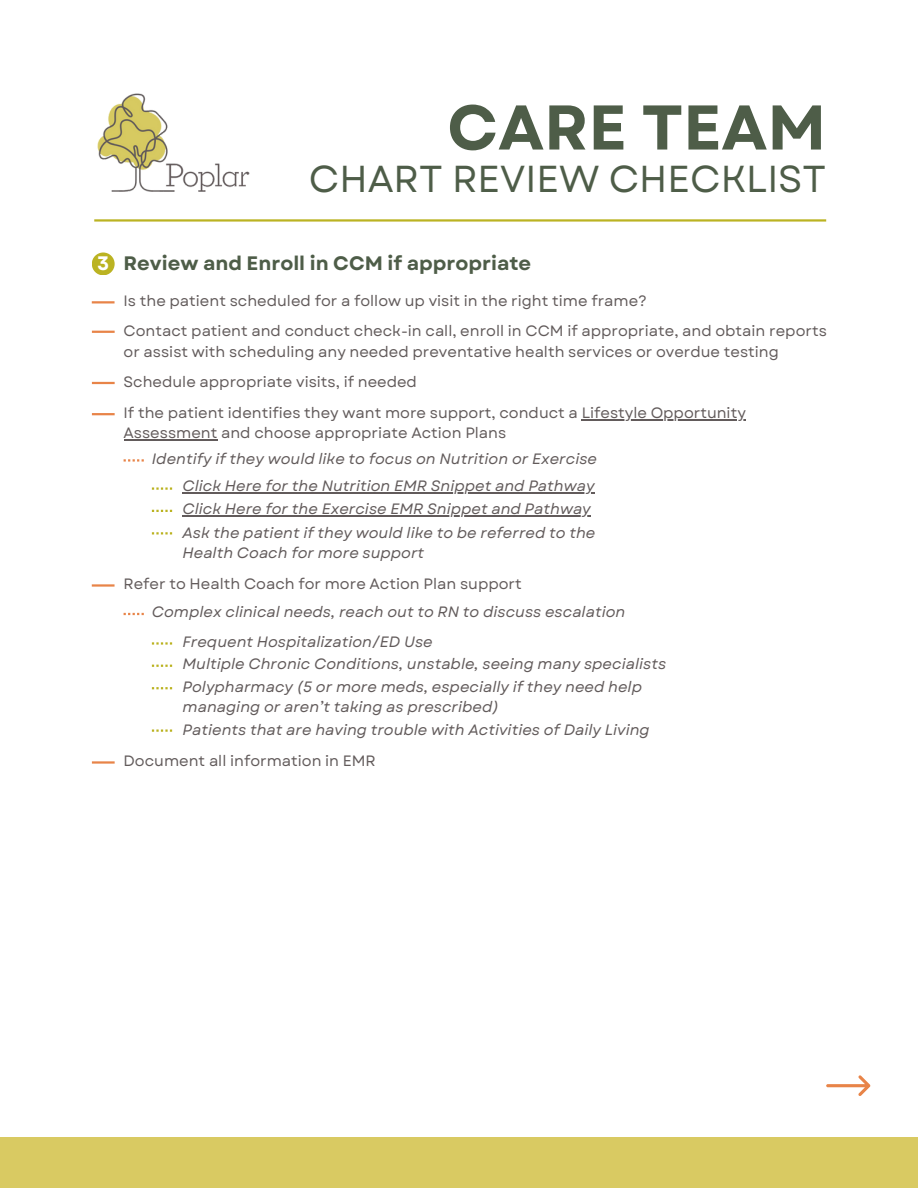
<style>
.page{position:relative;width:918px;height:1188px;background:#fff}
.page>*{position:absolute;margin:0;border:0;box-sizing:border-box;transform-origin:0 0}
.t1{font:700 63px "Garet";color:#4e5d48}
.t2{font:37.5px "Garet";color:#4e5d48}
.t3{font:700 19.5px "Garet";color:#4e5d48}
.t4{font:700 19.5px "Garet";color:#fff}
.t5{font:italic 15px/20.2px "Garet";color:#625b5b}
.t6{font:15px/20.2px "Garet";color:#625b5b}
</style>
<div class="page">
<img style="left:97px;top:93px;width:153px;height:99px">
<hr style="left:94px;top:219px;width:732px;height:3px;background:#bbb322">
<div style="left:92px;top:252px;width:23px;height:23px;background:#bbb322;border-radius:50%"></div>
<hr style="left:92px;top:301px;width:23px;height:2px;background:#e88448">
<hr style="left:92px;top:331px;width:23px;height:2px;background:#e88448">
<hr style="left:92px;top:382px;width:23px;height:2px;background:#e88448">
<svg style="left:124px;top:459px;width:20px;height:3px"></svg>
<hr style="left:92px;top:584px;width:23px;height:3px;background:#e88448">
<svg style="left:124px;top:613px;width:20px;height:2px"></svg>
<svg style="left:152px;top:642px;width:20px;height:3px"></svg>
<svg style="left:152px;top:665px;width:20px;height:2px"></svg>
<svg style="left:152px;top:687px;width:20px;height:2px"></svg>
<svg style="left:152px;top:729px;width:20px;height:3px"></svg>
<div style="left:0;top:1138px;width:918px;height:50px;background:#d9ca62"></div>
<svg style="left:826px;top:1075px;width:44px;height:21px"></svg>
<hr style="left:582px;top:419px;width:164px;height:1px;background:#625b5b">
<hr style="left:124px;top:440px;width:93px;height:1px;background:#625b5b">
<hr style="left:92px;top:413px;width:23px;height:2px;background:#e88448">
<svg style="left:152px;top:487px;width:20px;height:3px"></svg>
<svg style="left:152px;top:510px;width:20px;height:2px"></svg>
<svg style="left:152px;top:532px;width:20px;height:2px"></svg>
<hr style="left:183px;top:492px;width:412px;height:1px;background:#625b5b">
<hr style="left:183px;top:515px;width:408px;height:1px;background:#625b5b">
<hr style="left:92px;top:761px;width:23px;height:3px;background:#e88448">
<p class="t1" style="left:447px;top:82px;width:380px">CARE TEAM</p>
<p class="t2" style="left:309px;top:152px;width:519px">CHART REVIEW CHECKLIST</p>
<p class="t4" style="left:97px;top:249px;width:14px">3</p>
<p class="t3" style="left:124px;top:249px;width:409px">Review and Enroll in CCM if appropriate</p>
<p class="t6" style="left:124px;top:290px;width:525px">Is the patient scheduled for a follow up visit in the right time frame?</p>
<p class="t6" style="left:124px;top:321px;width:705px">Contact patient and conduct check-in call, enroll in CCM if appropriate, and obtain reports or assist with scheduling any needed preventative health services or overdue testing</p>
<p class="t6" style="left:124px;top:372px;width:295px">Schedule appropriate visits, if needed</p>
<p class="t6" style="left:124px;top:403px;width:624px">If the patient identifies they want more support, conduct a Lifestyle Opportunity<br>Assessment and choose appropriate Action Plans</p>
<p class="t5" style="left:152px;top:449px;width:447px">Identify if they would like to focus on Nutrition or Exercise</p>
<p class="t5" style="left:183px;top:476px;width:414px">Click Here for the Nutrition EMR Snippet and Pathway</p>
<p class="t5" style="left:183px;top:499px;width:410px">Click Here for the Exercise EMR Snippet and Pathway</p>
<p class="t5" style="left:183px;top:523px;width:414px">Ask the patient if they would like to be referred to the<br>Health Coach for more support</p>
<p class="t6" style="left:124px;top:574px;width:400px">Refer to Health Coach for more Action Plan support</p>
<p class="t5" style="left:152px;top:602px;width:475px">Complex clinical needs, reach out to RN to discuss escalation</p>
<p class="t5" style="left:183px;top:632px;width:252px">Frequent Hospitalization/ED Use</p>
<p class="t5" style="left:183px;top:654px;width:485px">Multiple Chronic Conditions, unstable, seeing many specialists</p>
<p class="t5" style="left:183px;top:677px;width:461px">Polypharmacy (5 or more meds, especially if they need help managing or aren’t taking as prescribed)</p>
<p class="t5" style="left:183px;top:720px;width:469px">Patients that are having trouble with Activities of Daily Living</p>
<p class="t6" style="left:124px;top:751px;width:254px">Document all information in EMR</p>
</div>
